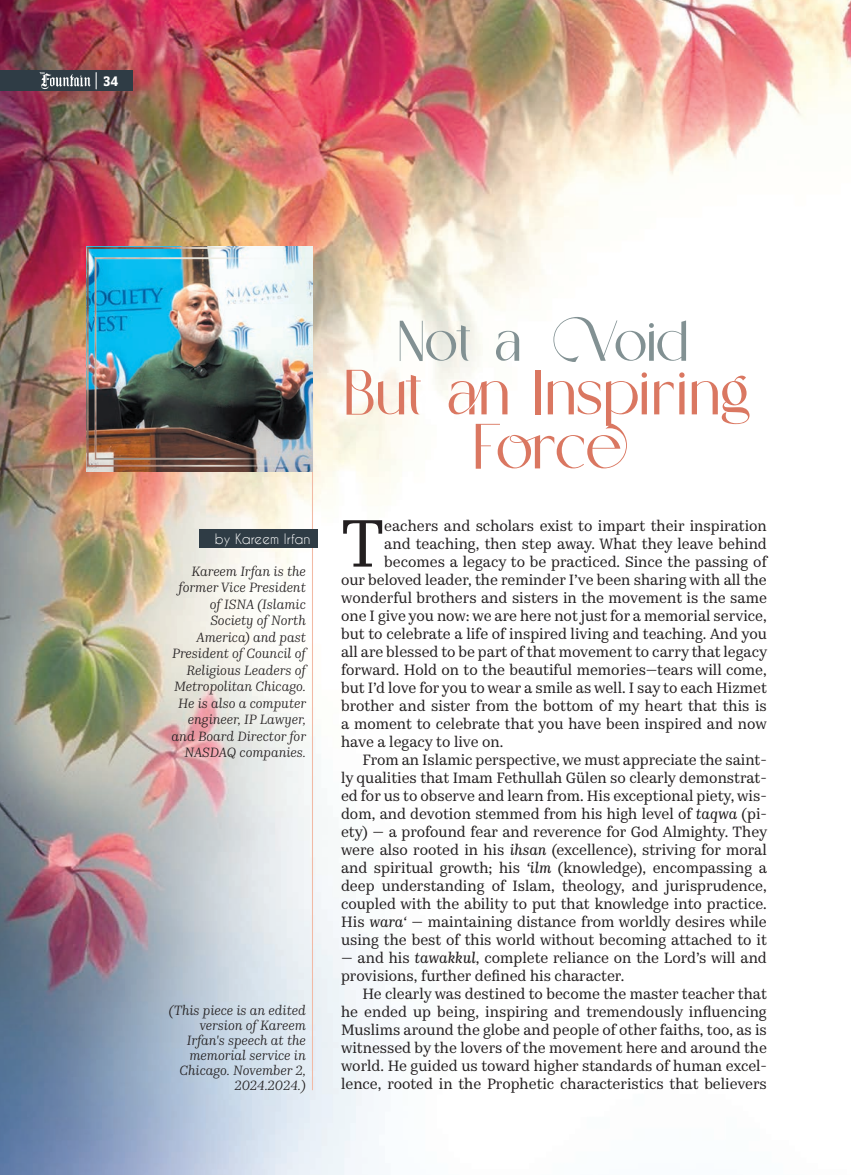
<style>
.page{position:relative;width:851px;height:1175px;background:#fff}
.page>*{position:absolute;margin:0;border:0;box-sizing:border-box;transform-origin:0 0}
._02_Fountain_first_paragraph{font:67.2px "Kazimir Text";color:#231f20}
.t1{font:63.75px "Vionie";letter-spacing:-.045em;color:#da7761}
.t2{font:57.3px "Vionie";letter-spacing:-.05em;color:#829193}
._01_Fountain_main_text{font:15px/18px "Kazimir Text";color:#231f20;text-align:justify}
._02_Fountain_first_paragraph-2{font:15px "Kazimir Text";color:#231f20}
.t3{font:700 15px "Zine Slab Dis";color:#fff}
.FFF_Note{font:italic 13.5px/16.5px "Kazimir Text";color:#231f20;text-align:right}
.FF_Note{font:13.5px "Caviar Dreams";color:#fff}
.s1{font-style:italic}
</style>
<div class="page">
<img style="left:0;top:0;width:850px;height:1174px">
<div style="left:0;top:70px;width:133px;height:21px;background:#2f3c45"></div>
<svg style="left:39px;top:72px;width:58px;height:18px"></svg>
<hr style="left:312px;top:246px;width:1px;height:844px;background:#f2baa5">
<img style="left:76px;top:236px;width:240px;height:239px">
<div style="left:200px;top:529px;width:118px;height:19px;background:#2f3c45"></div>
<p class="t3" style="left:104px;top:73px;width:16px">34</p>
<p class="FF_Note" style="left:215px;top:530px;width:97px">by Kareem Irfan</p>
<p class="FFF_Note" style="left:172px;top:562px;width:136px">Kareem Irfan is the former Vice President of ISNA (Islamic<br>Society of North<br>America) and past<br>President of Council of<br>Religious Leaders of<br>Metropolitan Chicago.<br>He is also a computer engineer, IP Lawyer, and Board Director for<br>NASDAQ companies.</p>
<p class="FFF_Note" style="left:169px;top:1002px;width:138px;line-height:15px">(This piece is an edited version of Kareem<br>Irfan's speech at the memorial service in<br>Chicago. November 2,<br>2024.2024.)</p>
<p class="t2" style="left:400px;top:310px;width:127px">Not a</p>
<p class="t2" style="left:553px;top:310px;width:140px">Void</p>
<p class="t1" style="left:346px;top:358px;width:411px">But an Inspiring</p>
<p class="t1" style="left:475px;top:412px;width:153px">Force</p>
<p class="_02_Fountain_first_paragraph" style="left:341px;top:494px;width:45px">T</p>
<p class="_02_Fountain_first_paragraph-2" style="left:384px;top:514px;width:384px">eachers and scholars exist to impart their inspiration</p>
<p class="_02_Fountain_first_paragraph-2" style="left:384px;top:532px;width:384px">and teaching, then step away. What they leave behind</p>
<p class="_02_Fountain_first_paragraph-2" style="left:384px;top:550px;width:384px">becomes a legacy to be practiced. Since the passing of</p>
<p class="_02_Fountain_first_paragraph-2" style="left:341px;top:568px;width:427px">our beloved leader, the reminder I’ve been sharing with all the</p>
<p class="_02_Fountain_first_paragraph-2" style="left:341px;top:586px;width:427px">wonderful brothers and sisters in the movement is the same</p>
<p class="_02_Fountain_first_paragraph-2" style="left:341px;top:604px;width:427px">one I give you now: we are here not just for a memorial service,</p>
<p class="_02_Fountain_first_paragraph-2" style="left:341px;top:622px;width:427px">but to celebrate a life of inspired living and teaching. And you</p>
<p class="_02_Fountain_first_paragraph-2" style="left:341px;top:640px;width:427px">all are blessed to be part of that movement to carry that legacy</p>
<p class="_02_Fountain_first_paragraph-2" style="left:341px;top:658px;width:427px">forward. Hold on to the beautiful memories—tears will come,</p>
<p class="_02_Fountain_first_paragraph-2" style="left:341px;top:676px;width:427px">but I’d love for you to wear a smile as well. I say to each Hizmet</p>
<p class="_02_Fountain_first_paragraph-2" style="left:341px;top:694px;width:427px">brother and sister from the bottom of my heart that this is</p>
<p class="_02_Fountain_first_paragraph-2" style="left:341px;top:712px;width:427px">a moment to celebrate that you have been inspired and now</p>
<p class="_02_Fountain_first_paragraph-2" style="left:341px;top:730px;width:164px">have a legacy to live on.</p>
<p class="_01_Fountain_main_text" style="left:341px;top:749px;width:427px;text-indent:21px">From an Islamic perspective, we must appreciate the saint&shy;ly qualities that Imam Fethullah Gülen so clearly demonstrat&shy;ed for us to observe and learn from. His exceptional piety, wis&shy;dom, and devotion stemmed from his high level of <span class="s1">taqwa</span> (pi&shy;ety) — a profound fear and reverence for God Almighty. They were also rooted in his <span class="s1">ihsan</span> (excellence), striving for moral and spiritual growth; his <span class="s1">‘ilm</span> (knowledge), encompassing a deep understanding of Islam, theology, and jurisprudence, coupled with the ability to put that knowledge into practice.<br>His <span class="s1">wara‘</span> — maintaining distance from worldly desires while using the best of this world without becoming attached to it</p>
<p class="_01_Fountain_main_text" style="left:341px;top:947px;width:427px">— and his <span class="s1">tawakkul</span>, complete reliance on the Lord’s will and provisions, further defined his character.</p>
<p class="_01_Fountain_main_text" style="left:341px;top:983px;width:427px;text-indent:21px">He clearly was destined to become the master teacher that he ended up being, inspiring and tremendously influencing Muslims around the globe and people of other faiths, too, as is witnessed by the lovers of the movement here and around the world. He guided us toward higher standards of human excel&shy;lence, rooted in the Prophetic characteristics that believers</p>
</div>
